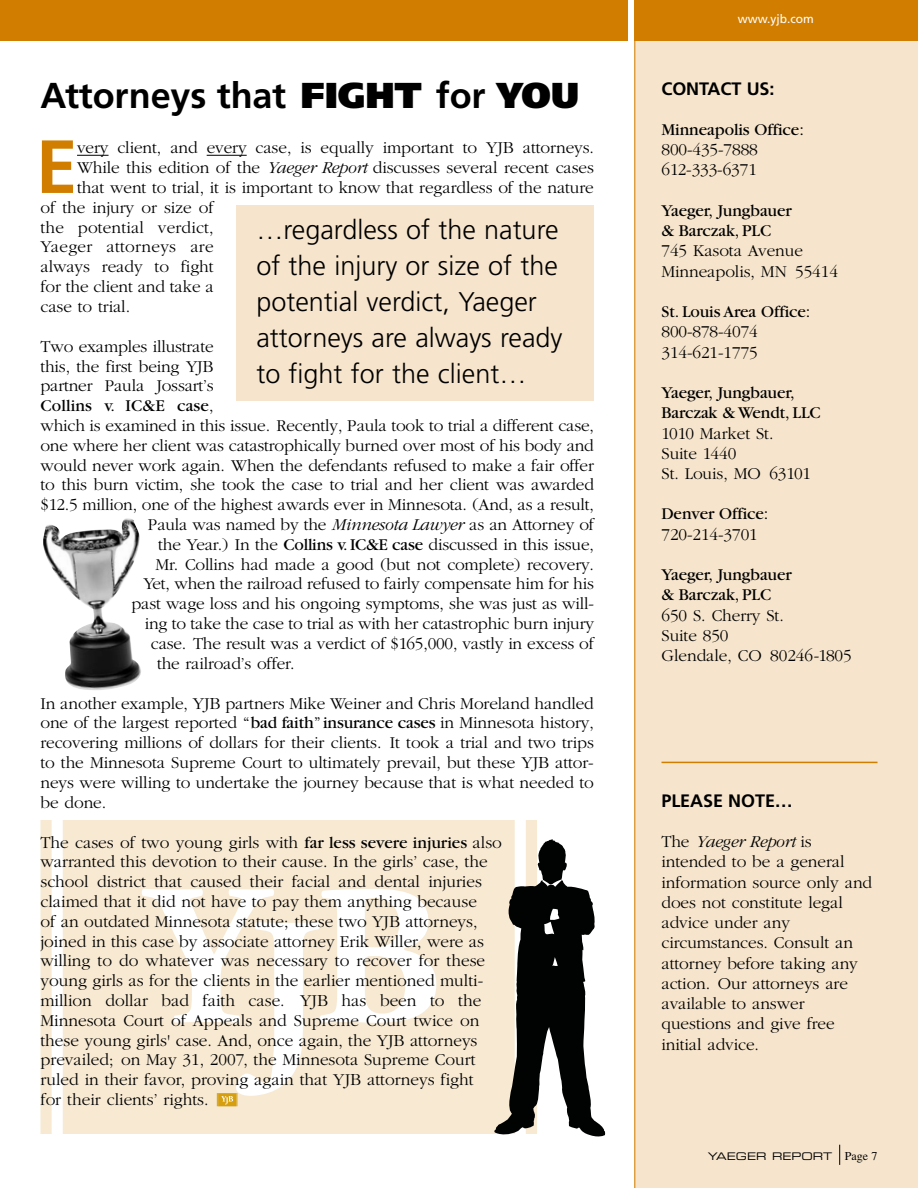
<style>
.page{position:relative;width:918px;height:1188px;background:#fff}
.page>*{position:absolute;margin:0;border:0;box-sizing:border-box;transform-origin:0 0}
.t1{font:700 75.3px "Frutiger";color:#d17e00}
.t2{font:700 36px "Frutiger";letter-spacing:-.005em;color:#000}
.t3{font:300 27px/36px "Frutiger";color:#000}
.t4{font:700 18px "Frutiger";letter-spacing:-.005em;color:#000}
.t5{font:300 17.25px/19.8px "Garamond";letter-spacing:-.005em;color:#000}
.t6{font:17.25px/20.2px "Garamond";letter-spacing:-.005em;color:#000}
.t7{font:300 17.25px "Garamond";letter-spacing:.015em;color:#000}
.t8{font:12px "Frutiger";color:#fff}
.t9{font:10.5px "Eurostile Extended Two";color:#000}
.s1{font-weight:900}
.s2{font-style:italic}
.s3{font-weight:300}
.s4{font-weight:400}
.s5{font-family:"Times";font-size:12px}
</style>
<div class="page">
<div style="left:63px;top:820px;width:452px;height:314px;background:#f7e9d2"></div>
<div style="left:40px;top:820px;width:12px;height:314px;background:#f7e9d2"></div>
<div style="left:526px;top:820px;width:11px;height:314px;background:#f7e9d2"></div>
<div style="left:634px;top:40px;width:284px;height:1148px;background:#f6e5cc"></div>
<div style="left:0;top:0;width:628px;height:40px;background:#d17e00"></div>
<div style="left:634px;top:0;width:284px;height:40px;background:#d17e00"></div>
<svg style="left:839px;top:1145px;width:1px;height:20px"></svg>
<hr style="left:77px;top:155px;width:32px;height:1px;background:#000">
<hr style="left:207px;top:155px;width:40px;height:1px;background:#000">
<svg style="left:141px;top:889px;width:296px;height:217px"></svg>
<svg style="left:494px;top:839px;width:111px;height:297px"></svg>
<hr style="left:634px;top:40px;width:1px;height:1148px;background:#d17e00">
<hr style="left:662px;top:762px;width:216px;height:1px;background:#d17e00">
<div style="left:236px;top:206px;width:358px;height:195px;background:#f6e5cc"></div>
<img style="left:43px;top:518px;width:98px;height:172px">
<p class="t8" style="left:738px;top:14px;width:77px">www.yjb.com</p>
<h2 class="t2" style="left:40px;top:81px;width:540px">Attorneys that <span class="s1">FIGHT</span> for <span class="s1">YOU</span></h2>
<p class="t4" style="left:662px;top:81px;width:115px">CONTACT US:</p>
<p class="t6" style="left:662px;top:121px;width:144px">Minneapolis Office:</p>
<p class="t5" style="left:662px;top:141px;width:98px;line-height:20.2px">800-435-7888<br>612-333-6371</p>
<p class="t6" style="left:662px;top:202px;width:132px">Yaeger, Jungbauer &amp; Barczak, PLC</p>
<p class="t5" style="left:662px;top:242px;width:178px;line-height:20.2px">745 Kasota Avenue<br>Minneapolis, MN 55414</p>
<p class="t6" style="left:662px;top:303px;width:151px">St. Louis Area Office:</p>
<p class="t5" style="left:662px;top:323px;width:98px;line-height:20.2px">800-878-4074<br>314-621-1775</p>
<p class="t6" style="left:662px;top:384px;width:161px">Yaeger, Jungbauer,<br>Barczak &amp; Wendt, LLC</p>
<p class="t5" style="left:662px;top:424px;width:151px;line-height:20.2px">1010 Market St.<br>Suite 1440<br>St. Louis, MO 63101</p>
<p class="t6" style="left:662px;top:505px;width:109px">Denver Office:</p>
<p class="t5" style="left:662px;top:526px;width:98px">720-214-3701</p>
<p class="t6" style="left:662px;top:566px;width:132px">Yaeger, Jungbauer &amp; Barczak, PLC</p>
<p class="t5" style="left:662px;top:606px;width:192px;line-height:20.2px">650 S. Cherry St.<br>Suite 850<br>Glendale, CO 80246-1805</p>
<h1 class="t1" style="left:36px;top:136px;width:43px">E</h1>
<p class="t5" style="left:77px;top:139px;width:518px">very client, and every case, is equally important to YJB attorneys.</p>
<p class="t5" style="left:77px;top:159px;width:518px">While this edition of the <span class="s2">Yaeger Report</span> discusses several recent cases</p>
<p class="t5" style="left:77px;top:179px;width:518px">that went to trial, it is important to know that regardless of the nature</p>
<p class="t5" style="left:40px;top:199px;width:175px">of the injury or size of</p>
<p class="t5" style="left:40px;top:219px;width:175px">the potential verdict,</p>
<p class="t7" style="left:40px;top:240px;width:175px">Yaeger attorneys are</p>
<p class="t5" style="left:40px;top:258px;width:175px">always ready to fight</p>
<p class="t5" style="left:40px;top:278px;width:175px">for the client and take a</p>
<p class="t5" style="left:40px;top:298px;width:91px">case to trial.</p>
<p class="t5" style="left:40px;top:338px;width:175px">Two examples illustrate</p>
<p class="t5" style="left:40px;top:358px;width:175px">this, the first being YJB</p>
<p class="t5" style="left:40px;top:377px;width:175px">partner Paula Jossart’s</p>
<p class="t6" style="left:40px;top:397px;width:175px">Collins v. IC&amp;E case<span class="s3">,</span></p>
<p class="t5" style="left:40px;top:417px;width:555px">which is examined in this issue. Recently, Paula took to trial a different case,</p>
<p class="t5" style="left:40px;top:437px;width:555px">one where her client was catastrophically burned over most of his body and</p>
<p class="t5" style="left:40px;top:457px;width:555px">would never work again. When the defendants refused to make a fair offer</p>
<p class="t5" style="left:40px;top:476px;width:555px">to this burn victim, she took the case to trial and her client was awarded</p>
<p class="t5" style="left:40px;top:496px;width:555px">$12.5 million, one of the highest awards ever in Minnesota. (And, as a result,</p>
<p class="t5" style="left:148px;top:516px;width:448px">Paula was named by the <span class="s2">Minnesota Lawyer</span> as an Attorney of</p>
<p class="t5" style="left:158px;top:536px;width:437px">the Year.) In the <span class="s4">Collins v. IC&amp;E case</span> discussed in this issue,</p>
<p class="t5" style="left:155px;top:556px;width:440px">Mr. Collins had made a good (but not complete) recovery.</p>
<p class="t5" style="left:143px;top:575px;width:452px">Yet, when the railroad refused to fairly compensate him for his</p>
<p class="t5" style="left:131px;top:595px;width:464px">past wage loss and his ongoing symptoms, she was just as will-</p>
<p class="t5" style="left:145px;top:615px;width:451px">ing to take the case to trial as with her catastrophic burn injury</p>
<p class="t5" style="left:151px;top:635px;width:445px">case. The result was a verdict of $165,000, vastly in excess of</p>
<p class="t5" style="left:157px;top:655px;width:139px">the railroad’s offer.</p>
<p class="t5" style="left:40px;top:695px;width:555px;text-align:justify">In another example, YJB partners Mike Weiner and Chris Moreland handled one of the largest reported <span class="s4">“bad faith”insurance cases</span> in Minnesota history, recovering millions of dollars for their clients. It took a trial and two trips to the Minnesota Supreme Court to ultimately prevail, but these YJB attor&shy;neys were willing to undertake the journey because that is what needed to be done.</p>
<p class="t5" style="left:40px;top:834px;width:463px">The cases of two young girls with <span class="s4">far less severe injuries</span> also warranted this devotion to their cause. In the girls’ case, the school district that caused their facial and dental injuries claimed that it did not have to pay them anything because<br>of an outdated Minnesota statute; these two YJB attorneys, joined in this case by associate attorney Erik Willer, were as willing to do whatever was necessary to recover for these young girls as for the clients in the earlier mentioned multi&shy;million dollar bad faith case. YJB has been to the Minnesota Court of Appeals and Supreme Court twice on these young girls' case. And, once again, the YJB attorneys prevailed; on May 31, 2007, the Minnesota Supreme Court ruled in their favor, proving again that YJB attorneys fight<br>for their clients’ rights.</p>
<h3 class="t3" style="left:256px;top:213px;width:308px">…regardless of the nature of the injury or size of the potential verdict, Yaeger attorneys are always ready to fight for the client…</h3>
<p class="t4" style="left:662px;top:793px;width:133px">PLEASE NOTE…</p>
<p class="t5" style="left:662px;top:833px;width:212px;line-height:20.2px">The <span class="s2">Yaeger Report</span> is intended to be a general information source only and does not constitute legal advice under any circumstances. Consult an attorney before taking any action. Our attorneys are available to answer questions and give free initial advice.</p>
<p class="t9" style="left:708px;top:1153px;width:171px">YAEGER REPORT <span class="s5">Page 7</span></p>
</div>
